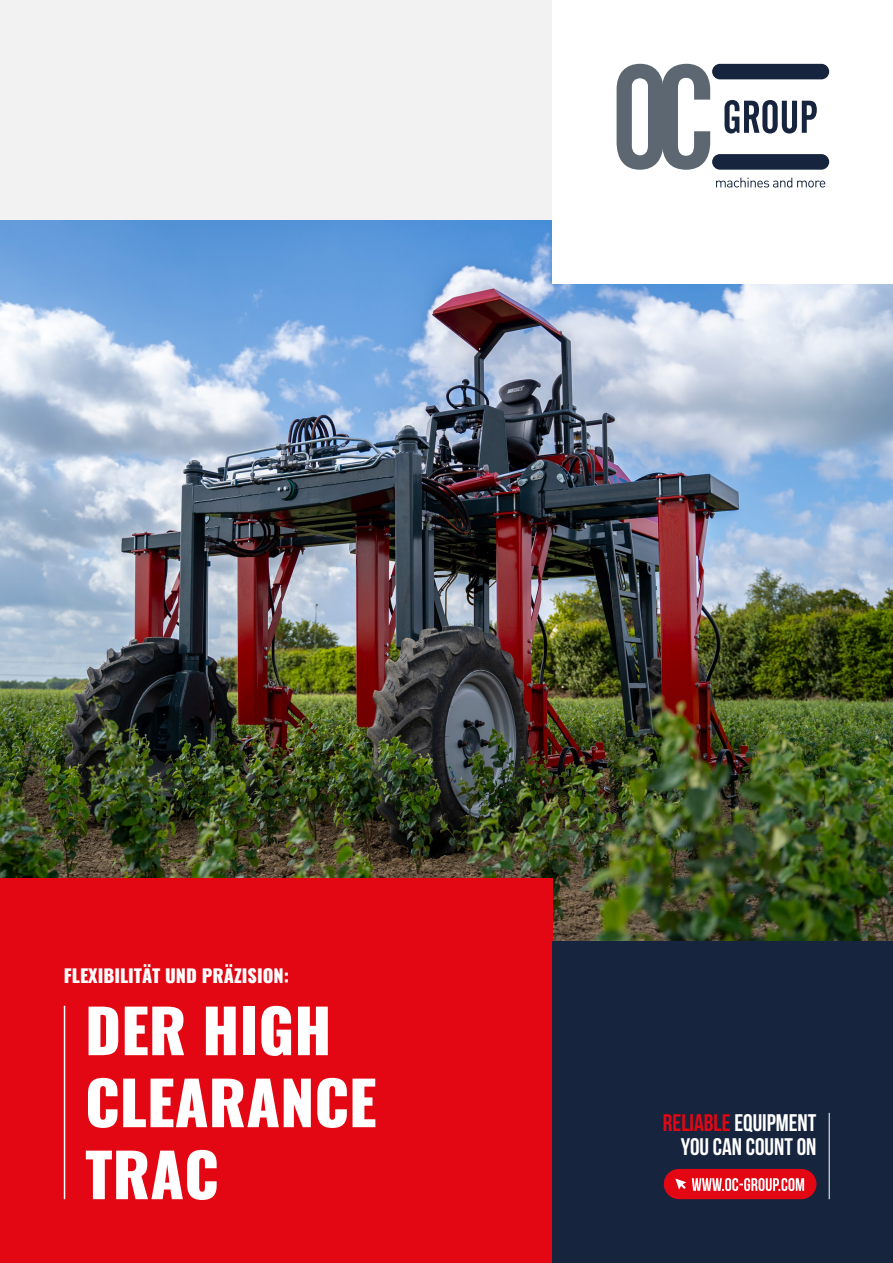
<style>
.page{position:relative;width:893px;height:1263px;background:#fff}
.page>*{position:absolute;margin:0;border:0;box-sizing:border-box;transform-origin:0 0}
.t1{font:800 60px/72px "Oswald";color:#fff}
.t2{font:700 24px/24px "Bebas Neue";color:#fff;text-align:right}
.t3{font:800 18px "Oswald";color:#fff}
.s1{color:#e30613}
</style>
<div class="page">
<img style="left:0;top:219px;width:893px;height:723px">
<div style="left:0;top:878px;width:553px;height:385px;background:#e30613"></div>
<div style="left:0;top:0;width:553px;height:219px;background:#f2f2f2"></div>
<div style="left:553px;top:942px;width:340px;height:321px;background:#16243d"></div>
<hr style="left:64px;top:1006px;width:1px;height:193px;background:#fff">
<div style="left:664px;top:1169px;width:152px;height:30px;background:#e30613;border-radius:15px"></div>
<svg style="left:692px;top:1178px;width:112px;height:13px"></svg>
<svg style="left:675px;top:1178px;width:11px;height:11px"></svg>
<hr style="left:829px;top:1113px;width:1px;height:86px;background:#fff">
<div style="left:553px;top:0;width:340px;height:283px;background:#fff"></div>
<svg style="left:617px;top:64px;width:93px;height:106px"></svg>
<svg style="left:716px;top:178px;width:109px;height:9px"></svg>
<svg style="left:724px;top:100px;width:93px;height:33px"></svg>
<div style="left:712px;top:64px;width:117px;height:15px;background:#16243d;border-radius:8px"></div>
<div style="left:712px;top:154px;width:117px;height:16px;background:#16243d;border-radius:8px"></div>
<p class="t3" style="left:64px;top:963px;width:227px">FLEXIBILITÄT UND PRÄZISION:</p>
<h1 class="t1" style="left:85px;top:997px;width:293px">DER HIGH<br>CLEARANCE<br>TRAC</h1>
<p class="t2" style="left:663px;top:1110px;width:155px"><span class="s1">RELIABLE</span> EQUIPMENT<br>YOU CAN COUNT ON</p>
</div>
